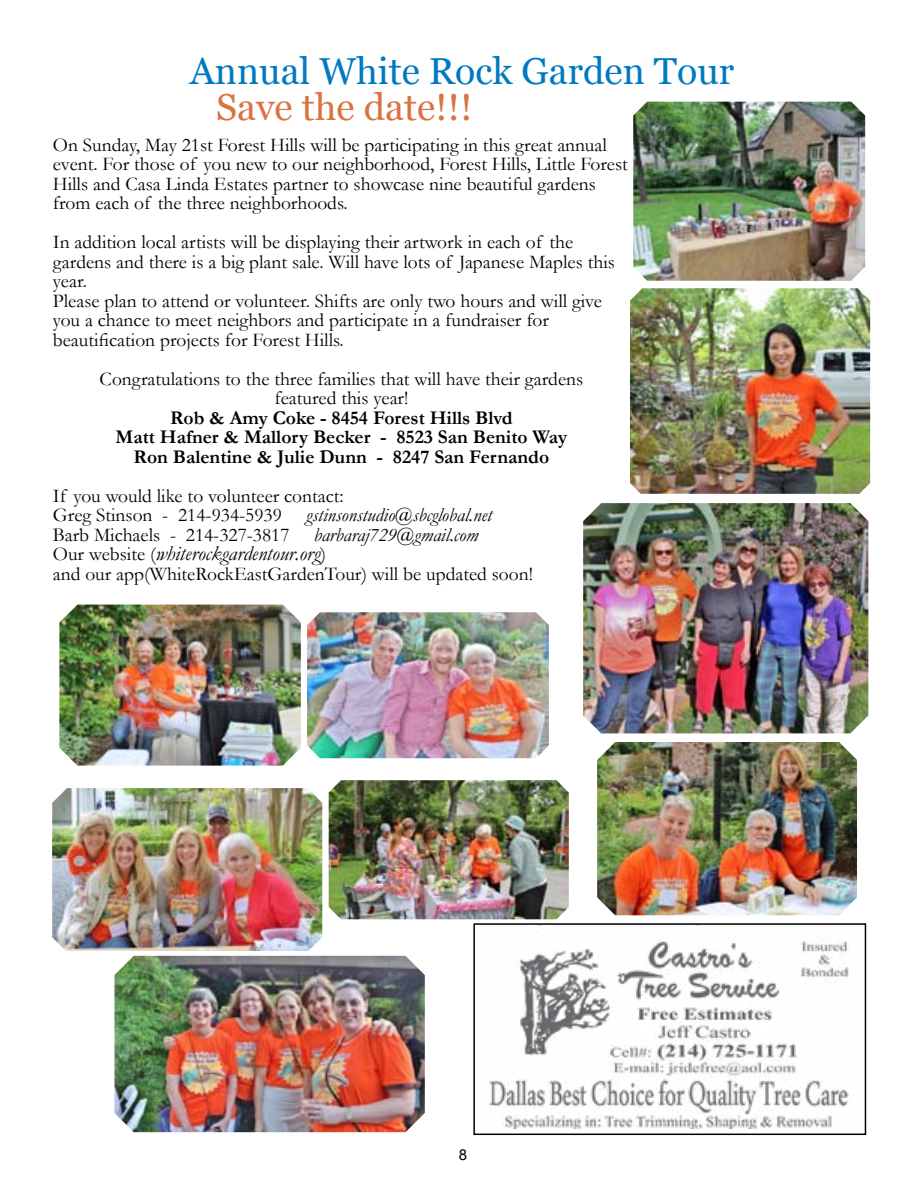
<style>
.page{position:relative;width:918px;height:1188px;background:#fff}
.page>*{position:absolute;margin:0;border:0;box-sizing:border-box;transform-origin:0 0}
.t1{font:37.5px "Vani";color:#0079c1}
.t2{font:37.5px "Vani";color:#da7242}
.t3{font:italic 21px "Garamond";color:#000}
.t4{font:19.5px/19.5px "Garamond";color:#000}
.t5{font:700 19.5px/19.5px "Garamond";color:#000;text-align:center}
.t6{font:15px "Arial";color:#000}
.s1{font-style:italic}
.s2{font-style:normal;font-size:19.5px}
</style>
<div class="page">
<img style="left:630px;top:288px;width:240px;height:206px">
<img style="left:633px;top:102px;width:232px;height:179px">
<img style="left:329px;top:780px;width:240px;height:139px">
<img style="left:52px;top:788px;width:270px;height:163px">
<img style="left:307px;top:612px;width:242px;height:146px">
<img style="left:486px;top:938px;width:363px;height:190px">
<div style="left:473px;top:923px;width:393px;height:212px;border:2px solid #000"></div>
<img style="left:59px;top:605px;width:242px;height:161px">
<img style="left:583px;top:503px;width:285px;height:230px">
<img style="left:114px;top:956px;width:311px;height:176px">
<img style="left:597px;top:742px;width:260px;height:173px">
<h1 class="t1" style="left:190px;top:49px;width:546px">Annual White Rock Garden Tour</h1>
<h1 class="t2" style="left:216px;top:85px;width:258px">Save the date!!!</h1>
<p class="t4" style="left:53px;top:135px;width:577px">On Sunday, May 21st Forest Hills will be participating in this great annual event. For those of you new to our neighborhood, Forest Hills, Little Forest Hills and Casa Linda Estates partner to showcase nine beautiful gardens from each of the three neighborhoods.</p>
<p class="t4" style="left:53px;top:232px;width:564px">In addition local artists will be displaying their artwork in each of the gardens and there is a big plant sale. Will have lots of Japanese Maples this year.<br>Please plan to attend or volunteer. Shifts are only two hours and will give you a chance to meet neighbors and participate in a fundraiser for beautification projects for Forest Hills.</p>
<p class="t4" style="left:100px;top:369px;width:485px;text-align:center">Congratulations to the three families that will have their gardens featured this year!</p>
<p class="t5" style="left:116px;top:408px;width:453px">Rob &amp; Amy Coke - 8454 Forest Hills Blvd<br>Matt Hafner &amp; Mallory Becker - 8523 San Benito Way<br>Ron Balentine &amp; Julie Dunn - 8247 San Fernando</p>
<p class="t4" style="left:53px;top:486px;width:441px">If you would like to volunteer contact:<br>Greg Stinson - 214-934-5939 <span class="s1">gstinsonstudio@sbcglobal.net<br></span>Barb Michaels - 214-327-3817 <span class="s1">barbaraj729@gmail.com</span></p>
<p class="t3" style="left:53px;top:540px;width:275px"><span class="s2">Our website (</span>whiterockgardentour.org<span class="s2">)</span></p>
<p class="t4" style="left:53px;top:564px;width:482px">and our app(WhiteRockEastGardenTour) will be updated soon!</p>
<p class="t6" style="left:459px;top:1145px;width:10px">8</p>
</div>
